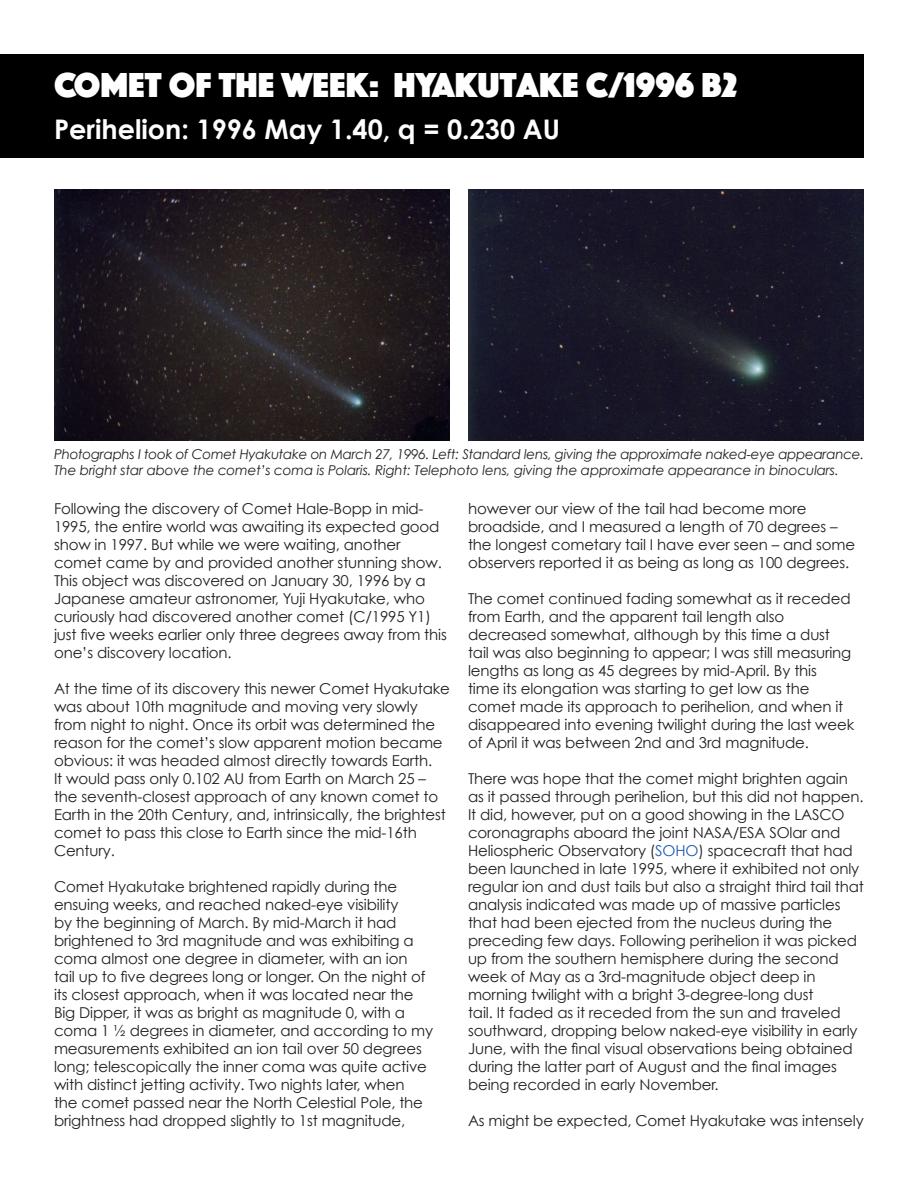
<style>
.page{position:relative;width:918px;height:1188px;background:#fff}
.page>*{position:absolute;margin:0;border:0;box-sizing:border-box;transform-origin:0 0}
.t1{font:36px "Phosphate Solid";color:#fff}
.t2{font:700 27px "Century Gothic";color:#fff}
.Body_Type{font:15px/18px "Century Gothic";letter-spacing:-.01em;color:#231f20}
.Cutlines{font:italic 13.5px/16.2px "Century Gothic";letter-spacing:-.01em;color:#231f20}
.s1{color:#195aaf}
</style>
<div class="page">
<div style="left:0;top:54px;width:864px;height:104px;background:#000"></div>
<img style="left:468px;top:189px;width:396px;height:252px">
<img style="left:54px;top:189px;width:396px;height:252px">
<p class="t1" style="left:54px;top:59px;width:685px">COMET OF THE WEEK: HYAKUTAKE C/1996 B2</p>
<p class="t2" style="left:54px;top:112px;width:507px">Perihelion: 1996 May 1.40, q = 0.230 AU</p>
<p class="Cutlines" style="left:54px;top:446px;width:812px">Photographs I took of Comet Hyakutake on March 27, 1996. Left: Standard lens, giving the approximate naked-eye appearance.<br>The bright star above the comet’s coma is Polaris. Right: Telephoto lens, giving the approximate appearance in binoculars.</p>
<p class="Body_Type" style="left:54px;top:500px;width:394px">Following the discovery of Comet Hale-Bopp in mid-1995, the entire world was awaiting its expected good show in 1997. But while we were waiting, another comet came by and provided another stunning show.<br>This object was discovered on January 30, 1996 by a Japanese amateur astronomer, Yuji Hyakutake, who curiously had discovered another comet (C/1995 Y1) just five weeks earlier only three degrees away from this one’s discovery location.</p>
<p class="Body_Type" style="left:54px;top:680px;width:398px">At the time of its discovery this newer Comet Hyakutake was about 10th magnitude and moving very slowly from night to night. Once its orbit was determined the reason for the comet’s slow apparent motion became obvious: it was headed almost directly towards Earth.<br>It would pass only 0.102 AU from Earth on March 25 – the seventh-closest approach of any known comet to Earth in the 20th Century, and, intrinsically, the brightest comet to pass this close to Earth since the mid-16th Century.</p>
<p class="Body_Type" style="left:54px;top:878px;width:381px">Comet Hyakutake brightened rapidly during the ensuing weeks, and reached naked-eye visibility<br>by the beginning of March. By mid-March it had brightened to 3rd magnitude and was exhibiting a coma almost one degree in diameter, with an ion<br>tail up to five degrees long or longer. On the night of its closest approach, when it was located near the Big Dipper, it was as bright as magnitude 0, with a coma 1 ½ degrees in diameter, and according to my measurements exhibited an ion tail over 50 degrees long; telescopically the inner coma was quite active with distinct jetting activity. Two nights later, when<br>the comet passed near the North Celestial Pole, the brightness had dropped slightly to 1st magnitude,</p>
<p class="Body_Type" style="left:468px;top:500px;width:389px">however our view of the tail had become more broadside, and I measured a length of 70 degrees – the longest cometary tail I have ever seen – and some observers reported it as being as long as 100 degrees.</p>
<p class="Body_Type" style="left:468px;top:590px;width:388px">The comet continued fading somewhat as it receded from Earth, and the apparent tail length also decreased somewhat, although by this time a dust tail was also beginning to appear; I was still measuring lengths as long as 45 degrees by mid-April. By this<br>time its elongation was starting to get low as the comet made its approach to perihelion, and when it disappeared into evening twilight during the last week of April it was between 2nd and 3rd magnitude.</p>
<p class="Body_Type" style="left:468px;top:770px;width:398px">There was hope that the comet might brighten again as it passed through perihelion, but this did not happen.<br>It did, however, put on a good showing in the LASCO coronagraphs aboard the joint NASA/ESA SOlar and Heliospheric Observatory (<span class="s1">SOHO</span>) spacecraft that had been launched in late 1995, where it exhibited not only regular ion and dust tails but also a straight third tail that analysis indicated was made up of massive particles that had been ejected from the nucleus during the preceding few days. Following perihelion it was picked up from the southern hemisphere during the second week of May as a 3rd-magnitude object deep in morning twilight with a bright 3-degree-long dust<br>tail. It faded as it receded from the sun and traveled southward, dropping below naked-eye visibility in early June, with the final visual observations being obtained during the latter part of August and the final images being recorded in early November.</p>
<p class="Body_Type" style="left:468px;top:1112px;width:397px">As might be expected, Comet Hyakutake was intensely</p>
</div>
